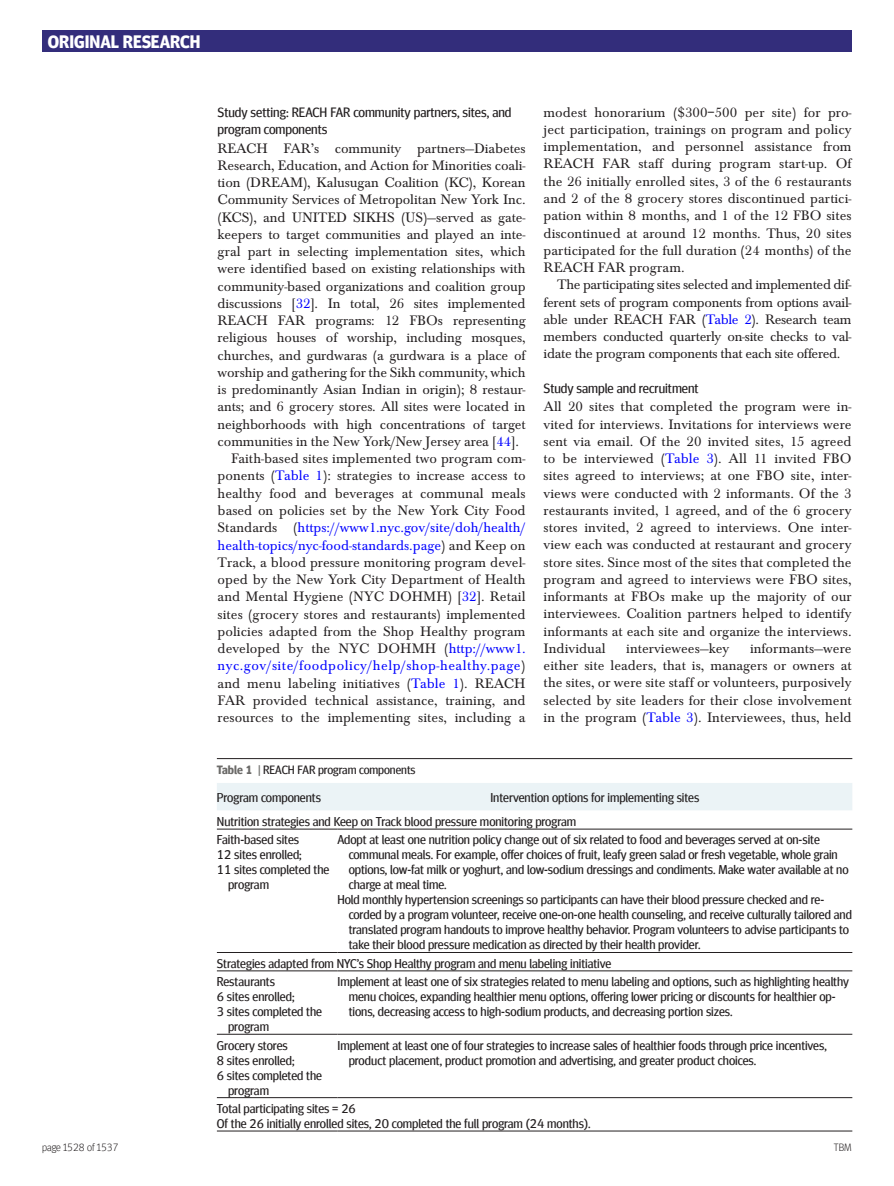
<style>
.page{position:relative;width:894px;height:1186px;background:#fff}
.page>*{position:absolute;margin:0;border:0;box-sizing:border-box;transform-origin:0 0}
.t1{font:700 18px "Meta Headline Offc";color:#fff}
.t2{font:14.25px/17.2px "Baskerville EF";letter-spacing:-.01em;color:#231f20;text-align:justify}
.t3{font:14.25px "Baskerville EF";color:#00f}
.t4{font:14.25px "Baskerville EF";letter-spacing:.035em;color:#00f}
.t5{font:13.5px/16.5px "Meta Headline Offc";color:#231f20}
.t6{font:12.75px/15px "Meta Headline Offc";color:#231f20}
.t7{font:12px "Meta Headline Offc";color:#231f20}
.t8{font:300 10.5px "Meta Headline Offc";color:#231f20}
.s1{color:#00f}
.s2{color:#231f20}
.s3{font-weight:700;color:#6b6a68}
.s4{color:#6b6a68}
</style>
<div class="page">
<div style="left:42px;top:30px;width:809px;height:21px;background:#332d7b"></div>
<hr style="left:217px;top:758px;width:635px;height:1px;background:#231f20">
<div style="left:217px;top:783px;width:635px;height:27px;background:#ebf3f6"></div>
<hr style="left:217px;top:829px;width:120px;height:1px;background:#231f20">
<hr style="left:217px;top:952px;width:120px;height:1px;background:#231f20">
<hr style="left:337px;top:952px;width:515px;height:1px;background:#231f20">
<hr style="left:217px;top:970px;width:120px;height:1px;background:#231f20">
<hr style="left:217px;top:1034px;width:120px;height:1px;background:#231f20">
<hr style="left:217px;top:1097px;width:120px;height:1px;background:#231f20">
<hr style="left:337px;top:1097px;width:515px;height:1px;background:#231f20">
<hr style="left:337px;top:829px;width:515px;height:1px;background:#231f20">
<hr style="left:217px;top:1131px;width:120px;height:1px;background:#231f20">
<hr style="left:337px;top:1131px;width:515px;height:1px;background:#231f20">
<hr style="left:337px;top:970px;width:515px;height:1px;background:#231f20">
<hr style="left:337px;top:1034px;width:515px;height:1px;background:#231f20">
<p class="t1" style="left:48px;top:31px;width:154px">ORIGINAL RESEARCH</p>
<p class="t5" style="left:217px;top:105px;width:295px">Study setting: REACH FAR community partners, sites, and program components</p>
<p class="t2" style="left:217px;top:140px;width:309px">REACH FAR’s community partners—Diabetes</p>
<p class="t2" style="left:217px;top:157px;width:309px">Research, Education, and Action for Minorities coali-</p>
<p class="t2" style="left:217px;top:174px;width:309px">tion (DREAM), Kalusugan Coalition (KC), Korean</p>
<p class="t2" style="left:217px;top:191px;width:309px">Community Services of Metropolitan New York Inc.</p>
<p class="t2" style="left:217px;top:209px;width:309px">(KCS), and UNITED SIKHS (US)—served as gate-</p>
<p class="t2" style="left:217px;top:226px;width:309px">keepers to target communities and played an inte-</p>
<p class="t2" style="left:217px;top:243px;width:309px">gral part in selecting implementation sites, which</p>
<p class="t2" style="left:217px;top:260px;width:309px">were identified based on existing relationships with</p>
<p class="t2" style="left:217px;top:278px;width:309px">community-based organizations and coalition group</p>
<p class="t2" style="left:217px;top:295px;width:309px">discussions [<span class="s1">32</span>]. In total, 26 sites implemented</p>
<p class="t2" style="left:217px;top:312px;width:309px">REACH FAR programs: 12 FBOs representing</p>
<p class="t2" style="left:217px;top:329px;width:309px">religious houses of worship, including mosques,</p>
<p class="t2" style="left:217px;top:347px;width:309px">churches, and gurdwaras (a gurdwara is a place of</p>
<p class="t2" style="left:217px;top:364px;width:309px">worship and gathering for the Sikh community, which</p>
<p class="t2" style="left:217px;top:381px;width:309px">is predominantly Asian Indian in origin); 8 restaur-</p>
<p class="t2" style="left:217px;top:399px;width:309px">ants; and 6 grocery stores. All sites were located in</p>
<p class="t2" style="left:217px;top:416px;width:309px">neighborhoods with high concentrations of target</p>
<p class="t2" style="left:217px;top:433px;width:303px">communities in the New York/New Jersey area [<span class="s1">44</span>].</p>
<p class="t2" style="left:231px;top:450px;width:296px">Faith-based sites implemented two program com-</p>
<p class="t2" style="left:217px;top:468px;width:309px">ponents (<span class="s1">Table 1</span>): strategies to increase access to</p>
<p class="t2" style="left:217px;top:485px;width:309px">healthy food and beverages at communal meals</p>
<p class="t2" style="left:217px;top:502px;width:309px">based on policies set by the New York City Food</p>
<p class="t3" style="left:217px;top:520px;width:309px"><span class="s2">Standards (</span>https://www1.nyc.gov/site/doh/health/</p>
<p class="t3" style="left:217px;top:537px;width:309px">health-topics/nyc-food-standards.page<span class="s2">) and Keep on</span></p>
<p class="t2" style="left:217px;top:554px;width:309px">Track, a blood pressure monitoring program devel-</p>
<p class="t2" style="left:217px;top:571px;width:309px">oped by the New York City Department of Health</p>
<p class="t2" style="left:217px;top:588px;width:309px">and Mental Hygiene (NYC DOHMH) [<span class="s1">32</span>]. Retail</p>
<p class="t2" style="left:217px;top:606px;width:309px">sites (grocery stores and restaurants) implemented</p>
<p class="t2" style="left:217px;top:623px;width:309px">policies adapted from the Shop Healthy program</p>
<p class="t2" style="left:217px;top:640px;width:309px">developed by the NYC DOHMH (<span class="s1">http://www1.</span></p>
<p class="t4" style="left:217px;top:658px;width:309px">nyc.gov/site/foodpolicy/help/shop-healthy.page<span class="s2">)</span></p>
<p class="t2" style="left:217px;top:675px;width:309px">and menu labeling initiatives (<span class="s1">Table 1</span>). REACH</p>
<p class="t2" style="left:217px;top:692px;width:309px">FAR provided technical assistance, training, and</p>
<p class="t2" style="left:217px;top:709px;width:309px">resources to the implementing sites, including a</p>
<p class="t2" style="left:543px;top:104px;width:309px">modest honorarium ($300–500 per site) for pro&shy;ject participation, trainings on program and policy implementation, and personnel assistance from REACH FAR staff during program start-up. Of the 26 initially enrolled sites, 3 of the 6 restaurants and 2 of the 8 grocery stores discontinued partici&shy;pation within 8 months, and 1 of the 12 FBO sites discontinued at around 12 months. Thus, 20 sites participated for the full duration (24 months) of the REACH FAR program.</p>
<p class="t2" style="left:543px;top:276px;width:309px;text-indent:13px">The participating sites selected and implemented dif&shy;ferent sets of program components from options avail&shy;able under REACH FAR (<span class="s1">Table 2</span>). Research team members conducted quarterly on-site checks to val&shy;idate the program components that each site offered.</p>
<p class="t5" style="left:543px;top:380px;width:156px">Study sample and recruitment</p>
<p class="t2" style="left:543px;top:398px;width:309px">All 20 sites that completed the program were in&shy;vited for interviews. Invitations for interviews were sent via email. Of the 20 invited sites, 15 agreed to be interviewed (<span class="s1">Table 3</span>). All 11 invited FBO sites agreed to interviews; at one FBO site, inter&shy;views were conducted with 2 informants. Of the 3 restaurants invited, 1 agreed, and of the 6 grocery stores invited, 2 agreed to interviews. One inter&shy;view each was conducted at restaurant and grocery store sites. Since most of the sites that completed the program and agreed to interviews were FBO sites, informants at FBOs make up the majority of our interviewees. Coalition partners helped to identify informants at each site and organize the interviews.<br>Individual</p>
<p class="t2" style="left:626px;top:640px;width:105px">interviewees—key</p>
<p class="t2" style="left:543px;top:640px;width:309px;text-indent:206px">informants—were either site leaders, that is, managers or owners at the sites, or were site staff or volunteers, purposively selected by site leaders for their close involvement in the program (<span class="s1">Table 3</span>). Interviewees, thus, held</p>
<p class="t7" style="left:217px;top:763px;width:200px"><span class="s3">Table 1</span> <span class="s4">|</span> REACH FAR program components</p>
<p class="t6" style="left:217px;top:790px;width:106px">Program components</p>
<p class="t6" style="left:217px;top:786px;width:484px;line-height:24px;text-indent:273px">Intervention options for implementing sites<br>Nutrition strategies and Keep on Track blood pressure monitoring program</p>
<p class="t6" style="left:217px;top:833px;width:84px">Faith-based sites</p>
<p class="t6" style="left:217px;top:848px;width:86px">12 sites enrolled;</p>
<p class="t6" style="left:217px;top:863px;width:114px">11 sites completed the</p>
<p class="t6" style="left:228px;top:878px;width:42px">program</p>
<p class="t6" style="left:337px;top:833px;width:484px">Adopt at least one nutrition policy change out of six related to food and beverages served at on-site</p>
<p class="t6" style="left:348px;top:848px;width:490px">communal meals. For example, offer choices of fruit, leafy green salad or fresh vegetable, whole grain</p>
<p class="t6" style="left:348px;top:863px;width:501px">options, low-fat milk or yoghurt, and low-sodium dressings and condiments. Make water available at no</p>
<p class="t6" style="left:348px;top:878px;width:100px">charge at meal time.</p>
<p class="t6" style="left:337px;top:893px;width:488px">Hold monthly hypertension screenings so participants can have their blood pressure checked and re-</p>
<p class="t6" style="left:348px;top:908px;width:504px">corded by a program volunteer, receive one-on-one health counseling, and receive culturally tailored and</p>
<p class="t6" style="left:348px;top:923px;width:501px">translated program handouts to improve healthy behavior. Program volunteers to advise participants to</p>
<p class="t6" style="left:348px;top:938px;width:353px">take their blood pressure medication as directed by their health provider.</p>
<p class="t6" style="left:217px;top:954px;width:396px;line-height:18.3px">Strategies adapted from NYC’s Shop Healthy program and menu labeling initiative<br>Restaurants</p>
<p class="t6" style="left:217px;top:989px;width:79px">6 sites enrolled;</p>
<p class="t6" style="left:217px;top:1004px;width:107px">3 sites completed the</p>
<p class="t6" style="left:228px;top:1019px;width:42px">program</p>
<p class="t6" style="left:348px;top:974px;width:501px;text-indent:-11px">Implement at least one of six strategies related to menu labeling and options, such as highlighting healthy menu choices, expanding healthier menu options, offering lower pricing or discounts for healthier op&shy;tions, decreasing access to high-sodium products, and decreasing portion sizes.</p>
<p class="t6" style="left:348px;top:1038px;width:479px;text-indent:-11px">Implement at least one of four strategies to increase sales of healthier foods through price incentives, product placement, product promotion and advertising, and greater product choices.</p>
<p class="t6" style="left:217px;top:1101px;width:375px">Total participating sites = 26<br>Of the 26 initially enrolled sites, 20 completed the full program (24 months).</p>
<p class="t6" style="left:217px;top:1038px;width:72px">Grocery stores</p>
<p class="t6" style="left:217px;top:1053px;width:79px">8 sites enrolled;</p>
<p class="t6" style="left:217px;top:1068px;width:107px">6 sites completed the</p>
<p class="t6" style="left:228px;top:1083px;width:42px">program</p>
<p class="t8" style="left:42px;top:1141px;width:78px">page 1528 of 1537</p>
<p class="t8" style="left:833px;top:1141px;width:19px">TBM</p>
</div>
